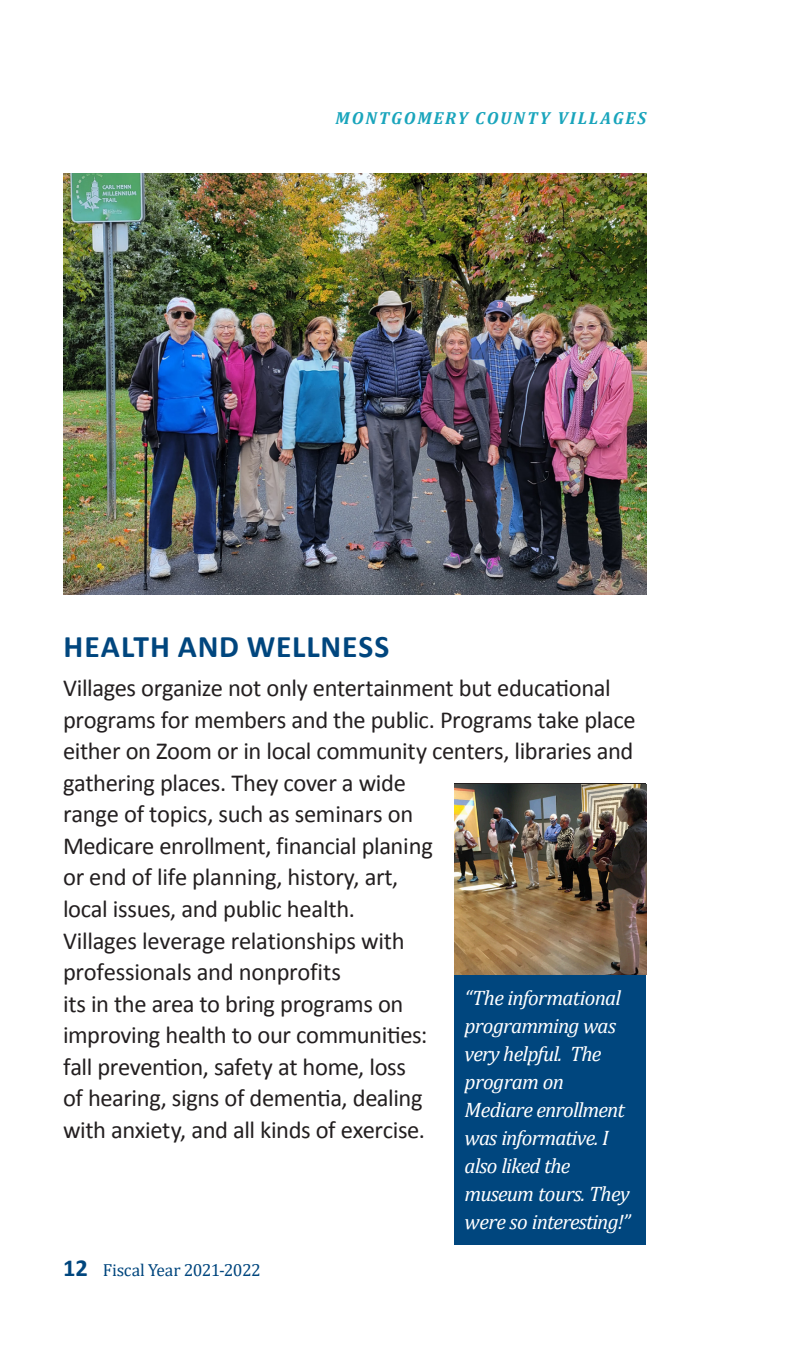
<style>
.page{position:relative;width:788px;height:1355px;background:#fff}
.page>*{position:absolute;margin:0;border:0;box-sizing:border-box;transform-origin:0 0}
.t1{font:700 31.5px "Calibri";letter-spacing:.025em;color:#00467e}
.t2{font:24.5px/31.5px "Calibri";letter-spacing:-.015em;color:#231f20}
.quote_1{font:italic 21px/28px "Cambria";letter-spacing:-.04em;color:#fff}
.t3{font:italic 700 17.5px "Cambria";letter-spacing:.105em;color:#1aa5bc}
.t4{font:17.5px "Cambria";letter-spacing:-.025em;color:#00467e}
.s1{font-style:inherit}
.s2{font-family:"Calibri";font-weight:700;font-size:24.5px}
</style>
<div class="page">
<img style="left:63px;top:173px;width:583px;height:421px">
<div style="left:454px;top:975px;width:192px;height:269px;background:#00467e"></div>
<img style="left:454px;top:784px;width:192px;height:191px">
<p class="t3" style="left:335px;top:106px;width:312px">MONTGOMER<span class="s1">Y C</span>OUNT<span class="s1">Y V</span>ILLAGES</p>
<p class="t1" style="left:64px;top:624px;width:327px">HEALTH AND WELLNESS</p>
<p class="t2" style="left:63px;top:672px;width:574px">Villages organize not only entertainment but educational programs for members and the public. Programs take place either on Zoom or in local community centers, libraries and gathering places. They cover a wide<br>range of topics, such as seminars on<br>Medicare enrollment, financial planing<br>or end of life planning, history, art,<br>local issues, and public health.<br>Villages leverage relationships with<br>professionals and nonprofits<br>its in the area to bring programs on<br>improving health to our communities:<br>fall prevention, safety at home, loss<br>of hearing, signs of dementia, dealing<br>with anxiety, and all kinds of exercise.</p>
<p class="quote_1" style="left:464px;top:982px;width:167px">“The informational programming was very helpful. The program on<br>Mediare enrollment was informative. I also liked the museum tours. They were so interesting!”</p>
<p class="t4" style="left:63px;top:1260px;width:199px"><span class="s2">12</span> Fiscal Year 2021-2022</p>
</div>
